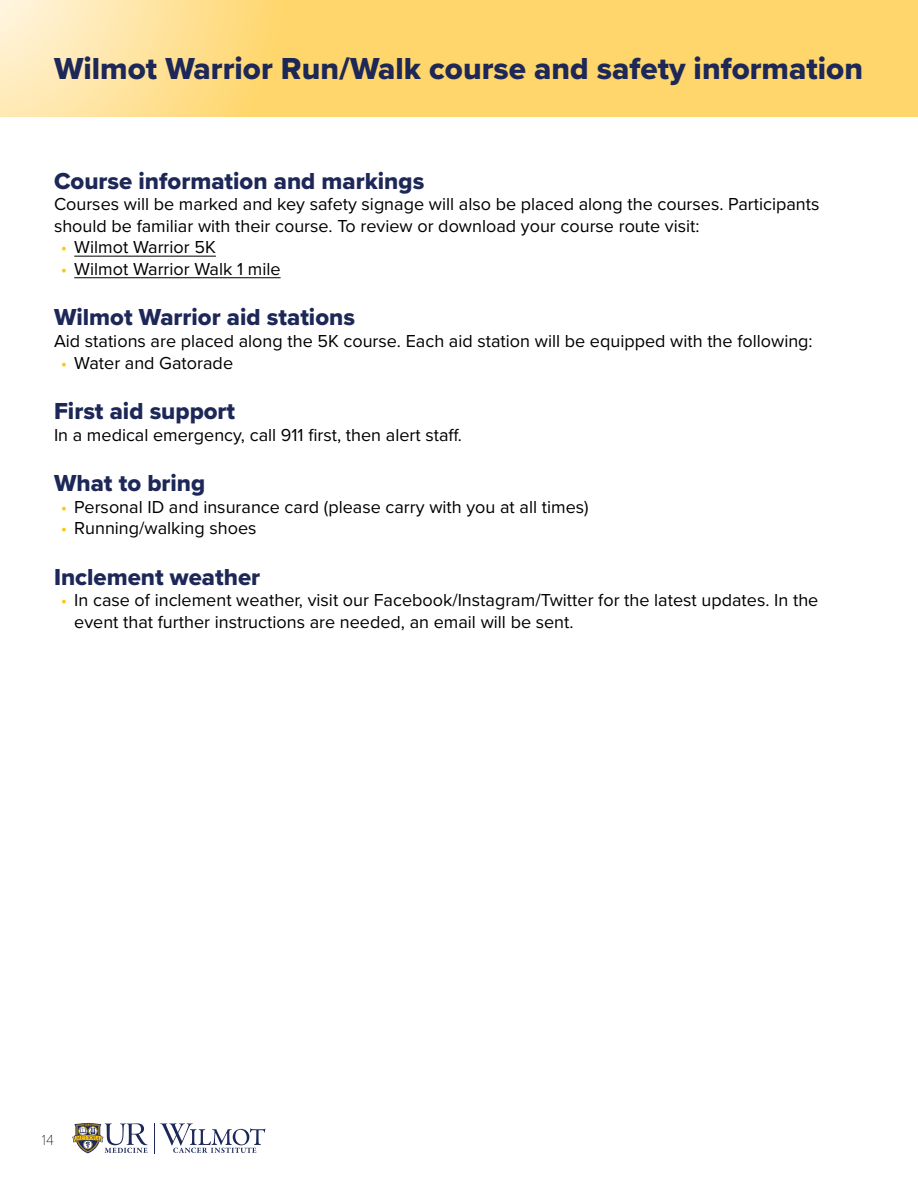
<style>
.page{position:relative;width:918px;height:1188px;background:#fff}
.page>*{position:absolute;margin:0;border:0;box-sizing:border-box;transform-origin:0 0}
.t1{font:36px "Proxima Nova Extrabld";color:#1d2858}
.t2{font:31.5px "Proxima Nova Extrabld";color:#1d2858}
.t3{font:24px "Proxima Nova Extrabld";color:#1d2858}
.t4{font:18px/21.6px "Proxima Nova";color:#000}
.t5{font:100 15px "Proxima Nova T";color:#000}
.s1{color:#ffc810}
</style>
<div class="page">
<svg style="left:160px;top:1123px;width:105px;height:30px"></svg>
<hr style="left:155px;top:1123px;width:1px;height:31px;background:#1d2858">
<svg style="left:72px;top:1123px;width:76px;height:30px"></svg>
<hr style="left:74px;top:256px;width:142px;height:1px;background:#000">
<hr style="left:74px;top:277px;width:207px;height:1px;background:#000">
<svg style="left:0;top:0;width:918px;height:117px;background:#ffda7a"></svg>
<h2 class="t2" style="left:54px;top:45px;width:811px">Wilmot Warrior Run/Walk course and safety information</h2>
<h1 class="t1" style="left:54px;top:44px;width:75px">Title</h1>
<h3 class="t3" style="left:54px;top:163px;width:372px">Course information and markings</h3>
<p class="t4" style="left:54px;top:193px;width:767px">Courses will be marked and key safety signage will also be placed along the courses. Participants should be familiar with their course. To review or download your course route visit:</p>
<p class="t4" style="left:61px;top:236px;width:157px"><span class="s1">•</span> Wilmot Warrior 5K</p>
<p class="t4" style="left:61px;top:257px;width:221px"><span class="s1">•</span> Wilmot Warrior Walk 1 mile</p>
<h3 class="t3" style="left:54px;top:299px;width:303px">Wilmot Warrior aid stations</h3>
<p class="t4" style="left:54px;top:329px;width:760px">Aid stations are placed along the 5K course. Each aid station will be equipped with the following:</p>
<p class="t4" style="left:61px;top:351px;width:174px"><span class="s1">•</span> Water and Gatorade</p>
<h3 class="t3" style="left:54px;top:393px;width:183px">First aid support</h3>
<p class="t4" style="left:54px;top:423px;width:410px">In a medical emergency, call 911 first, then alert staff.</p>
<h3 class="t3" style="left:54px;top:465px;width:153px">What to bring</h3>
<p class="t4" style="left:61px;top:495px;width:529px"><span class="s1">•</span> Personal ID and insurance card (please carry with you at all times)</p>
<p class="t4" style="left:61px;top:517px;width:197px"><span class="s1">•</span> Running/walking shoes</p>
<h3 class="t3" style="left:54px;top:559px;width:208px">Inclement weather</h3>
<p class="t4" style="left:74px;top:589px;width:746px;text-indent:-14px"><span class="s1">•</span> In case of inclement weather, visit our Facebook/Instagram/Twitter for the latest updates. In the event that further instructions are needed, an email will be sent.</p>
<p class="t5" style="left:42px;top:1129px;width:14px">14</p>
</div>
